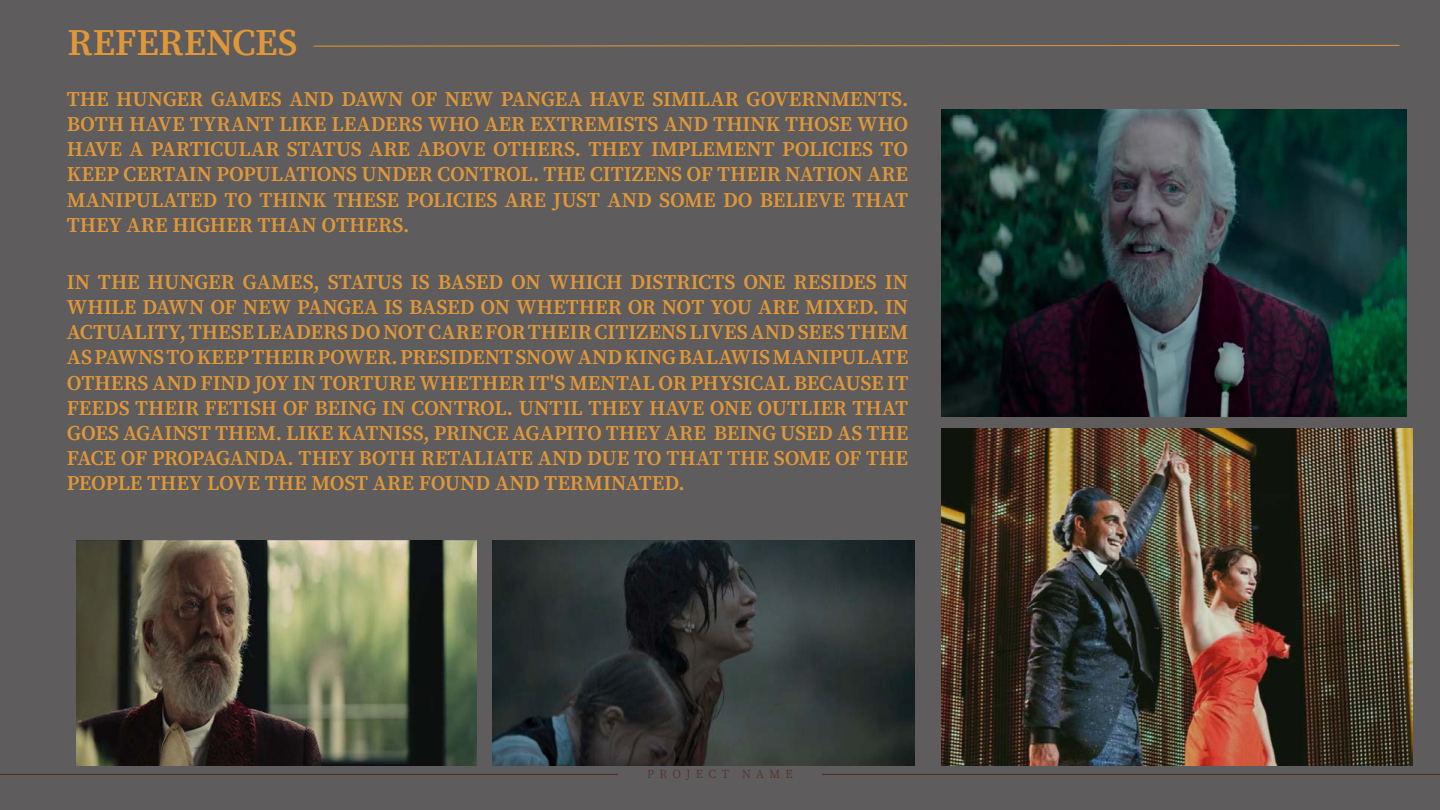
<style>
.page{position:relative;width:1440px;height:810px;background:#5e5c5d}
.page>*{position:absolute;margin:0;border:0;box-sizing:border-box;transform-origin:0 0}
.t1{font:600 37.5px "Source Serif Pro";letter-spacing:-.005em;color:#e09738}
.t2{font:600 21px/25.2px "Source Serif Pro";color:#e09738;text-align:justify}
.t3{font:300 12px "Source Serif Pro";letter-spacing:.445em;color:#58251b}
</style>
<div class="page">
<svg style="left:313px;top:45px;width:1087px;height:2px"></svg>
<img style="left:76px;top:541px;width:401px;height:225px">
<img style="left:941px;top:110px;width:466px;height:307px">
<img style="left:492px;top:541px;width:423px;height:225px">
<img style="left:941px;top:428px;width:472px;height:338px">
<hr style="left:822px;top:774px;width:618px;height:1px;background:#58251b">
<hr style="left:0;top:774px;width:618px;height:1px;background:#58251b">
<h1 class="t1" style="left:68px;top:17px;width:231px">REFERENCES</h1>
<p class="t2" style="left:67px;top:86px;width:843px">THE HUNGER GAMES AND DAWN OF NEW PANGEA HAVE SIMILAR GOVERNMENTS.<br>BOTH HAVE TYRANT LIKE LEADERS WHO AER EXTREMISTS AND THINK THOSE WHO HAVE A PARTICULAR STATUS ARE ABOVE OTHERS. THEY IMPLEMENT POLICIES TO KEEP CERTAIN POPULATIONS UNDER CONTROL. THE CITIZENS OF THEIR NATION ARE MANIPULATED TO THINK THESE POLICIES ARE JUST AND SOME DO BELIEVE THAT THEY ARE HIGHER THAN OTHERS.</p>
<p class="t2" style="left:67px;top:269px;width:843px">IN THE HUNGER GAMES, STATUS IS BASED ON WHICH DISTRICTS ONE RESIDES IN WHILE DAWN OF NEW PANGEA IS BASED ON WHETHER OR NOT YOU ARE MIXED. IN ACTUALITY, THESE LEADERS DO NOT CARE FOR THEIR CITIZENS LIVES AND SEES THEM AS PAWNS TO KEEP THEIR POWER. PRESIDENT SNOW AND KING BALAWIS MANIPULATE OTHERS AND FIND JOY IN TORTURE WHETHER IT'S MENTAL OR PHYSICAL BECAUSE IT FEEDS THEIR FETISH OF BEING IN CONTROL. UNTIL THEY HAVE ONE OUTLIER THAT GOES AGAINST THEM. LIKE KATNISS, PRINCE AGAPITO THEY ARE BEING USED AS THE FACE OF PROPAGANDA. THEY BOTH RETALIATE AND DUE TO THAT THE SOME OF THE PEOPLE THEY LOVE THE MOST ARE FOUND AND TERMINATED.</p>
<p class="t3" style="left:647px;top:766px;width:147px">PROJECT NAME</p>
</div>
